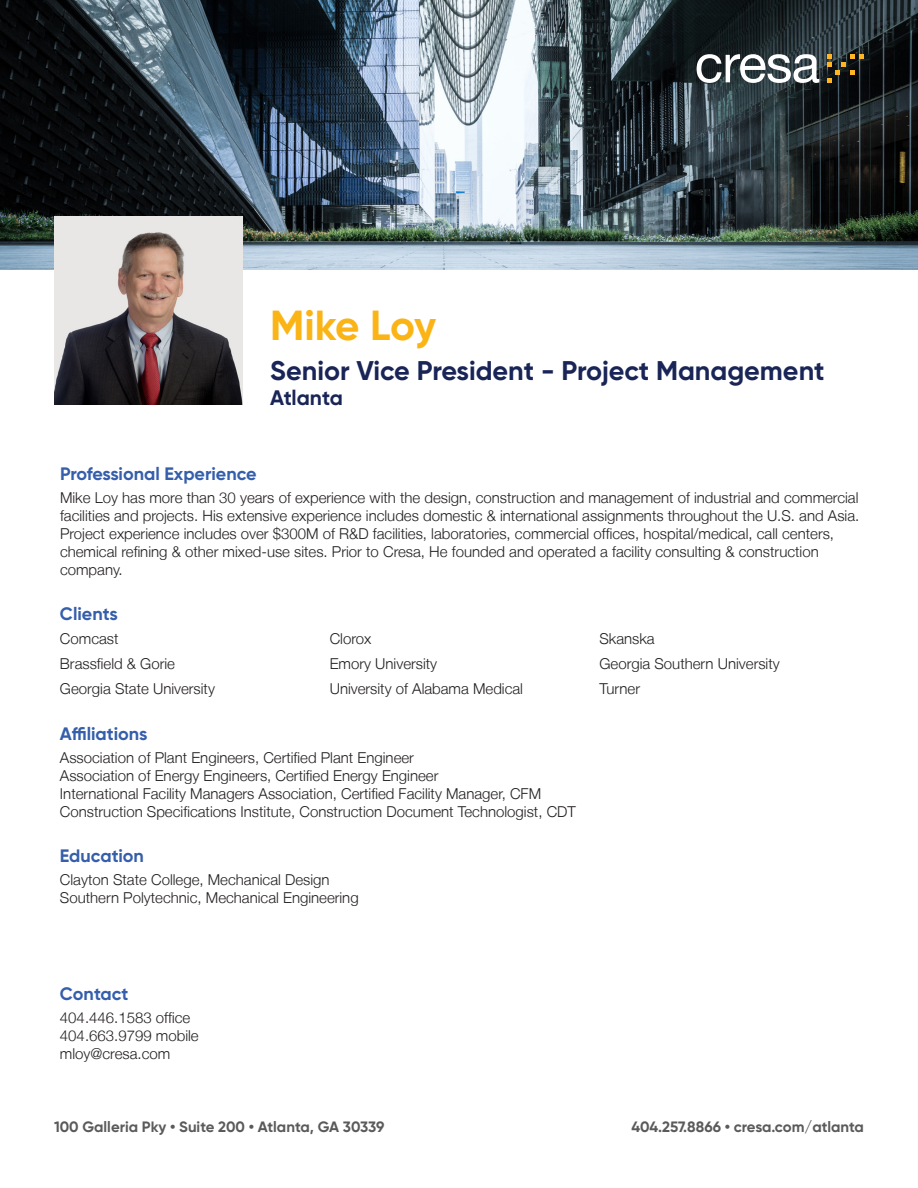
<style>
.page{position:relative;width:918px;height:1188px;background:#fff}
.page>*{position:absolute;margin:0;border:0;box-sizing:border-box;transform-origin:0 0}
.t1{font:700 42px "Gilroy";letter-spacing:-.01em;color:#fbb416}
.t2{font:700 27px "Gilroy";color:#1a2557}
.t3{font:700 21px "Gilroy";letter-spacing:-.005em;color:#1a2557}
.t4{font:700 18px "Gilroy";color:#355eab}
.t5{font:300 15px/18px "Helvetica Neue LT";color:#231f20}
.t6{font:700 15px "Gilroy";color:#595a59}
</style>
<div class="page">
<img style="left:0;top:0;width:918px;height:270px">
<img style="left:54px;top:216px;width:189px;height:189px">
<svg style="left:697px;top:54px;width:122px;height:29px"></svg>
<svg style="left:827px;top:54px;width:37px;height:29px"></svg>
<p class="t1" style="left:270px;top:299px;width:168px">Mike Loy</p>
<p class="t2" style="left:270px;top:354px;width:556px">Senior Vice President - Project Management</p>
<p class="t3" style="left:270px;top:385px;width:74px">Atlanta</p>
<p class="t4" style="left:60px;top:462px;width:198px">Professional Experience</p>
<p class="t5" style="left:60px;top:488px;width:801px">Mike Loy has more than 30 years of experience with the design, construction and management of industrial and commercial facilities and projects. His extensive experience includes domestic &amp; international assignments throughout the U.S. and Asia.<br>Project experience includes over $300M of R&amp;D facilities, laboratories, commercial offices, hospital/medical, call centers, chemical refining &amp; other mixed-use sites. Prior to Cresa, He founded and operated a facility consulting &amp; construction company.</p>
<p class="t4" style="left:60px;top:602px;width:59px">Clients</p>
<p class="t5" style="left:60px;top:629px;width:60px">Comcast</p>
<p class="t5" style="left:330px;top:629px;width:43px">Clorox</p>
<p class="t5" style="left:599px;top:629px;width:57px">Skanska</p>
<p class="t5" style="left:60px;top:654px;width:117px">Brassfield &amp; Gorie</p>
<p class="t5" style="left:330px;top:654px;width:109px">Emory University</p>
<p class="t5" style="left:599px;top:654px;width:182px">Georgia Southern University</p>
<p class="t5" style="left:60px;top:679px;width:157px">Georgia State University</p>
<p class="t5" style="left:330px;top:679px;width:195px">University of Alabama Medical</p>
<p class="t5" style="left:599px;top:679px;width:42px">Turner</p>
<p class="t4" style="left:60px;top:723px;width:89px">Affiliations</p>
<p class="t5" style="left:60px;top:748px;width:355px">Association of Plant Engineers, Certified Plant Engineer</p>
<p class="t5" style="left:60px;top:766px;width:380px">Association of Energy Engineers, Certified Energy Engineer</p>
<p class="t5" style="left:60px;top:784px;width:483px">International Facility Managers Association, Certified Facility Manager, CFM</p>
<p class="t5" style="left:60px;top:802px;width:517px">Construction Specifications Institute, Construction Document Technologist, CDT</p>
<p class="t4" style="left:60px;top:845px;width:86px">Education</p>
<p class="t5" style="left:60px;top:870px;width:271px">Clayton State College, Mechanical Design</p>
<p class="t5" style="left:60px;top:888px;width:300px">Southern Polytechnic, Mechanical Engineering</p>
<p class="t4" style="left:60px;top:983px;width:70px">Contact</p>
<p class="t5" style="left:60px;top:1008px;width:132px">404.446.1583 office</p>
<p class="t5" style="left:60px;top:1026px;width:140px">404.663.9799 mobile</p>
<p class="t5" style="left:60px;top:1044px;width:112px">mloy@cresa.com</p>
<p class="t6" style="left:54px;top:1118px;width:332px">100 Galleria Pky • Suite 200 • Atlanta, GA 30339</p>
<p class="t6" style="left:631px;top:1118px;width:234px">404.257.8866 • cresa.com/atlanta</p>
</div>
